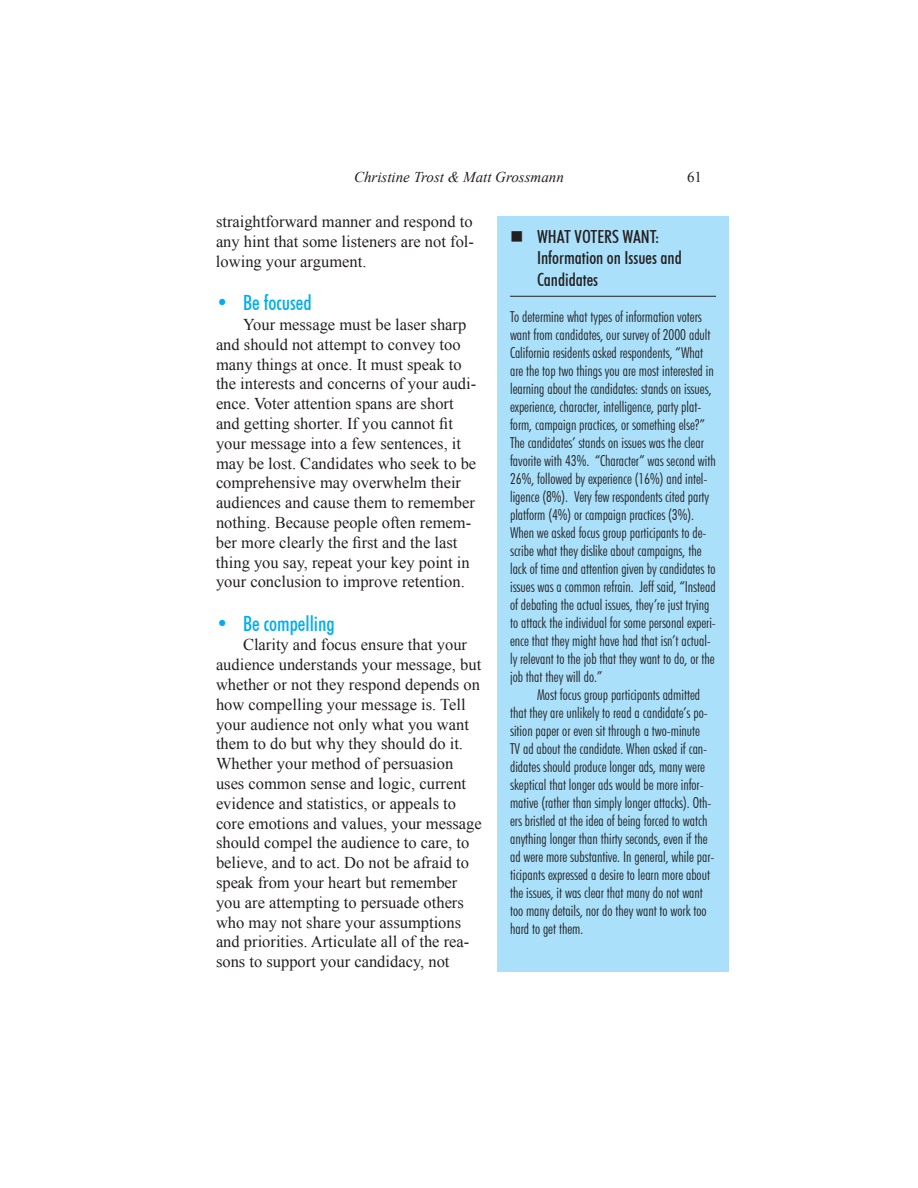
<style>
.page{position:relative;width:918px;height:1188px;background:#fff}
.page>*{position:absolute;margin:0;border:0;box-sizing:border-box;transform-origin:0 0}
.t1{font:500 condensed 21px "Futura BT";color:#00aeef}
.t2{font:500 condensed 18px/21.6px "Futura BT";color:#231f20}
.t3{font:18px "Wingdings";color:#231f20}
.t4{font:16.5px/19.8px "Times New Roman";color:#231f20}
.t5{font:300 condensed 15px/18px "Futura BT";color:#231f20}
.t6{font:italic 15px "Times New Roman";color:#231f20}
.t7{font:15px "Times New Roman";color:#231f20}
</style>
<div class="page">
<div style="left:497px;top:216px;width:232px;height:756px;background:#aae0f9"></div>
<hr style="left:510px;top:296px;width:206px;height:1px;background:#231f20">
<p class="t6" style="left:354px;top:167px;width:211px">Christine Trost &amp; Matt Grossmann</p>
<p class="t7" style="left:687px;top:167px;width:16px">61</p>
<p class="t4" style="left:216px;top:212px;width:259px;text-align:justify">straightforward manner and respond to any hint that some listeners are not fol&shy;lowing your argument.</p>
<h1 class="t1" style="left:216px;top:290px;width:97px">• Be focused</h1>
<p class="t4" style="left:216px;top:314px;width:262px;text-indent:27px">Your message must be laser sharp and should not attempt to convey too many things at once. It must speak to the interests and concerns of your audi&shy;ence. Voter attention spans are short and getting shorter. If you cannot fit your message into a few sentences, it may be lost. Candidates who seek to be comprehensive may overwhelm their audiences and cause them to remember nothing. Because people often remem&shy;ber more clearly the first and the last thing you say, repeat your key point in your conclusion to improve retention.</p>
<h1 class="t1" style="left:216px;top:610px;width:120px">• Be compelling</h1>
<p class="t4" style="left:216px;top:635px;width:267px;text-indent:27px">Clarity and focus ensure that your audience understands your message, but whether or not they respond depends on how compelling your message is. Tell your audience not only what you want them to do but why they should do it.<br>Whether your method of persuasion uses common sense and logic, current evidence and statistics, or appeals to core emotions and values, your message should compel the audience to care, to believe, and to act. Do not be afraid to speak from your heart but remember you are attempting to persuade others who may not share your assumptions and priorities. Articulate all of the rea&shy;sons to support your candidacy, not</p>
<p class="t2" style="left:537px;top:225px;width:146px">WHAT VOTERS WANT:<br>Information on Issues and<br>Candidates</p>
<p class="t5" style="left:510px;top:307px;width:207px">To determine what types of information voters want from candidates, our survey of 2000 adult California residents asked respondents, “What are the top two things you are most interested in learning about the candidates: stands on issues, experience, character, intelligence, party plat&shy;form, campaign practices, or something else?” The candidates’ stands on issues was the clear favorite with 43%. “Character” was second with 26%, followed by experience (16%) and intel&shy;ligence (8%). Very few respondents cited party platform (4%) or campaign practices (3%).<br>When we asked focus group participants to de&shy;scribe what they dislike about campaigns, the lack of time and attention given by candidates to issues was a common refrain. Jeff said, “Instead of debating the actual issues, they’re just trying to attack the individual for some personal experi&shy;ence that they might have had that isn’t actual&shy;ly relevant to the job that they want to do, or the job that they will do.”</p>
<p class="t5" style="left:510px;top:685px;width:206px;text-indent:27px">Most focus group participants admitted that they are unlikely to read a candidate’s po&shy;sition paper or even sit through a two-minute<br>TV ad about the candidate. When asked if can&shy;didates should produce longer ads, many were skeptical that longer ads would be more infor&shy;mative (rather than simply longer attacks). Oth&shy;ers bristled at the idea of being forced to watch anything longer than thirty seconds, even if the ad were more substantive. In general, while par&shy;ticipants expressed a desire to learn more about the issues, it was clear that many do not want too many details, nor do they want to work too hard to get them.</p>
<p class="t3" style="left:510px;top:226px;width:15px">■</p>
</div>
